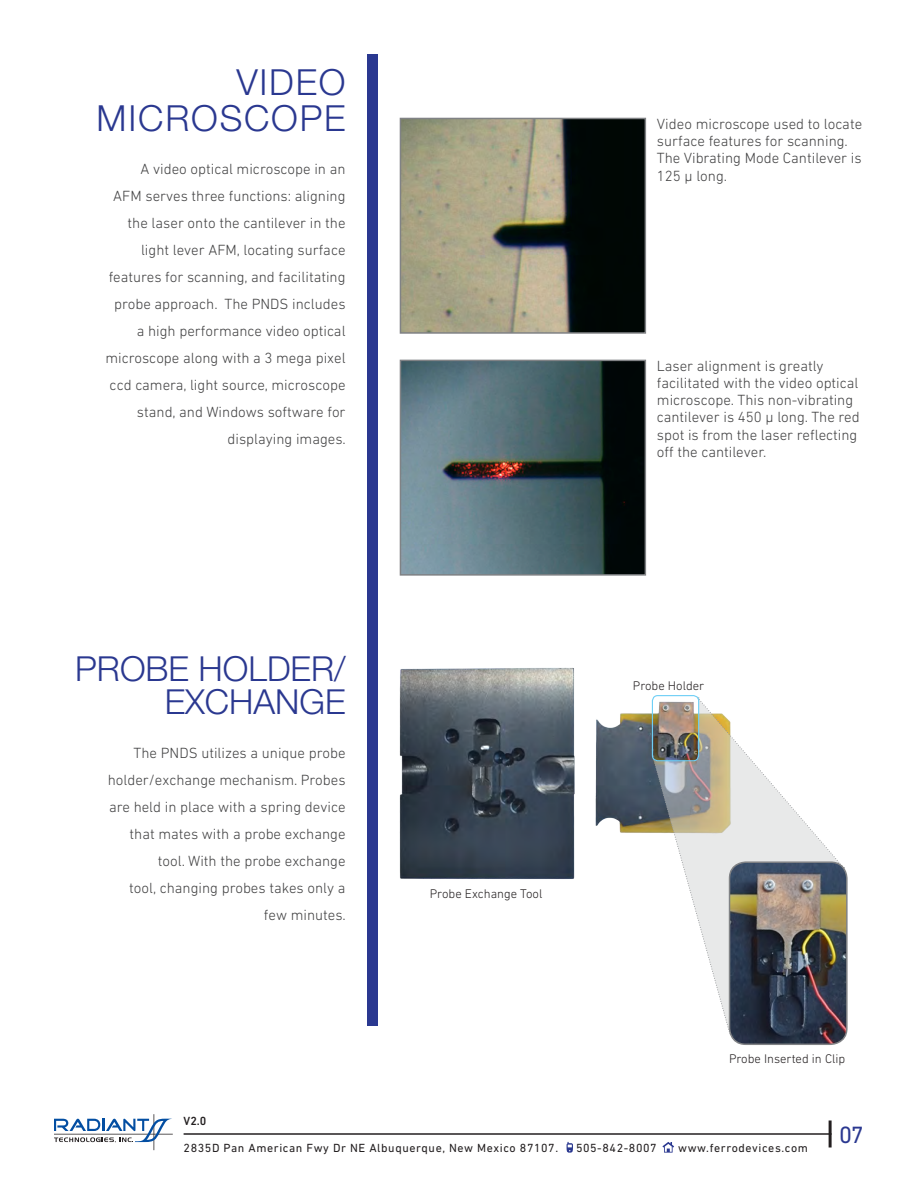
<style>
.page{position:relative;width:918px;height:1188px;background:#fff}
.page>*{position:absolute;margin:0;border:0;box-sizing:border-box;transform-origin:0 0}
.t1{font:300 36px/36px "Helvetica Neue LT Std";letter-spacing:.05em;color:#2a3890;text-align:right}
.t2{font:300 34.5px/33px "Helvetica Neue LT Std";color:#2a3890;text-align:right}
.t3{font:24px "DIN Next LT Pro";color:#2a3890}
.t4{font:300 15px/27px "DIN Next LT Pro";color:#414142;text-align:right}
.t5{font:300 12.75px "DIN Next LT Pro";color:#231f20}
.t6{font:12px "DIN Next LT Pro";letter-spacing:.05em;color:#231f20}
.t7{font:500 12px "DIN Next LT Pro";color:#231f20}
</style>
<div class="page">
<hr style="left:184px;top:1133px;width:648px;height:2px;background:#231f20">
<hr style="left:829px;top:1120px;width:3px;height:28px;background:#231f20">
<svg style="left:567px;top:1142px;width:6px;height:11px"></svg>
<svg style="left:662px;top:1142px;width:12px;height:11px"></svg>
<svg style="left:54px;top:1114px;width:119px;height:36px"></svg>
<img style="left:399px;top:667px;width:301px;height:212px">
<div style="left:367px;top:54px;width:11px;height:972px;background:#2a3890"></div>
<img style="left:403px;top:121px;width:240px;height:210px">
<div style="left:400px;top:118px;width:246px;height:216px;border:2px solid #808285"></div>
<img style="left:403px;top:363px;width:240px;height:210px">
<div style="left:400px;top:360px;width:246px;height:216px;border:2px solid #808285"></div>
<svg style="left:652px;top:698px;width:187px;height:336px"></svg>
<div style="left:652px;top:695px;width:47px;height:66px;border:1px solid #6ecff6;border-radius:5px"></div>
<img style="left:730px;top:862px;width:116px;height:182px">
<div style="left:729px;top:861px;width:119px;height:184px;border:2px solid #808285;border-radius:16px"></div>
<h1 class="t1" style="left:97px;top:63px;width:250px">VIDEO<br>MICROSCOPE</h1>
<p class="t4" style="left:105px;top:156px;width:242px">A video optical microscope in an<br>AFM serves three functions: aligning the laser onto the cantilever in the light lever AFM, locating surface features for scanning, and facilitating probe approach. The PNDS includes a high performance video optical microscope along with a 3 mega pixel ccd camera, light source, microscope stand, and Windows software for displaying images.</p>
<h2 class="t2" style="left:75px;top:651px;width:272px">PROBE HOLDER/<br>EXCHANGE</h2>
<p class="t4" style="left:108px;top:739px;width:240px">The PNDS utilizes a unique probe holder/exchange mechanism. Probes are held in place with a spring device that mates with a probe exchange tool. With the probe exchange<br>tool, changing probes takes only a few minutes.</p>
<p class="t5" style="left:430px;top:887px;width:114px">Probe Exchange Tool</p>
<p class="t4" style="left:657px;top:115px;width:207px;line-height:17.2px;text-align:left">Video microscope used to locate surface features for scanning.<br>The Vibrating Mode Cantilever is<br>125 μ long.</p>
<p class="t4" style="left:657px;top:357px;width:204px;line-height:17.2px;text-align:left">Laser alignment is greatly facilitated with the video optical microscope. This non-vibrating cantilever is 450 μ long. The red spot is from the laser reflecting off the cantilever.</p>
<p class="t5" style="left:633px;top:678px;width:73px">Probe Holder</p>
<p class="t5" style="left:729px;top:1051px;width:118px">Probe Inserted in Clip</p>
<p class="t7" style="left:184px;top:1114px;width:24px">V2.0</p>
<p class="t6" style="left:184px;top:1141px;width:376px">2835D Pan American Fwy Dr NE Albuquerque, New Mexico 87107.</p>
<p class="t6" style="left:576px;top:1141px;width:82px">505-842-8007</p>
<p class="t6" style="left:678px;top:1141px;width:131px">www.ferrodevices.com</p>
<h3 class="t3" style="left:839px;top:1121px;width:26px">07</h3>
</div>
